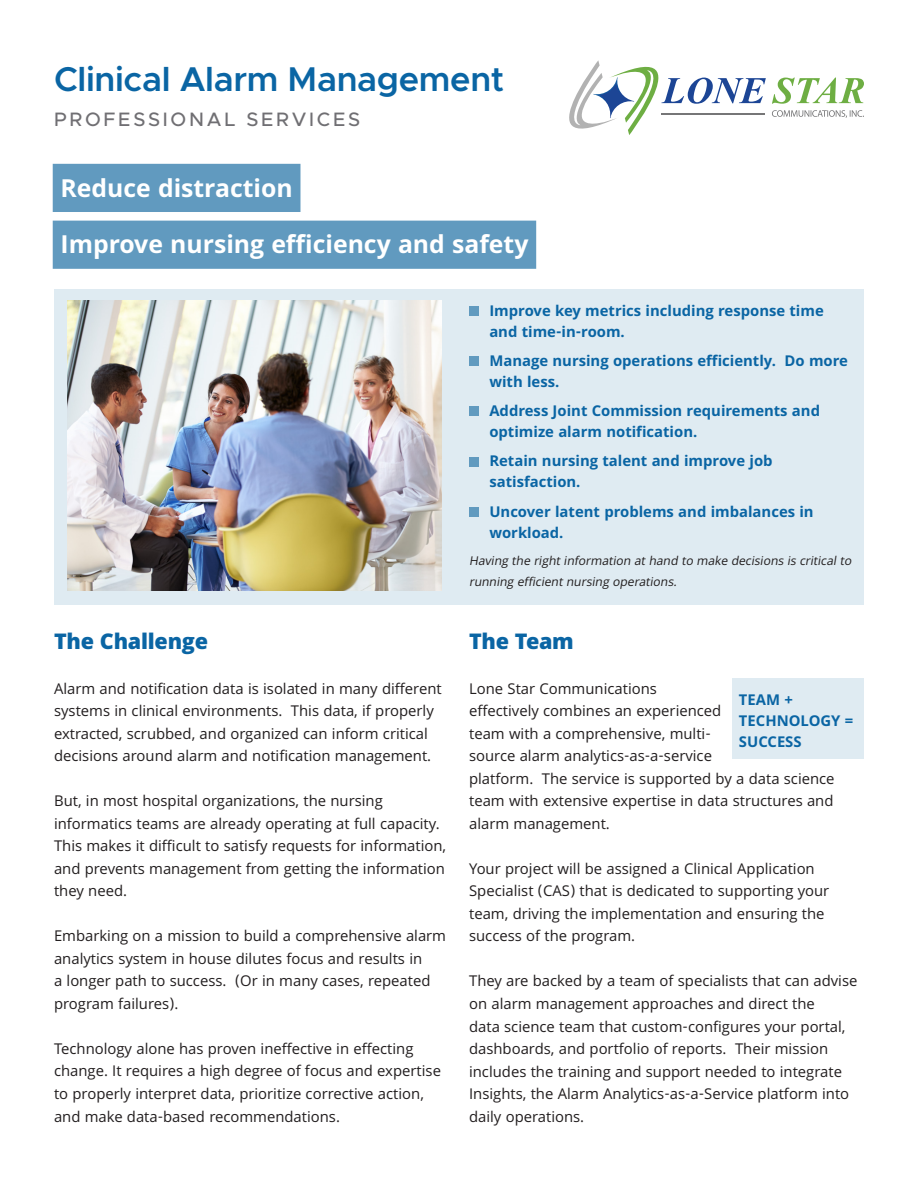
<style>
.page{position:relative;width:918px;height:1188px;background:#fff}
.page>*{position:absolute;margin:0;border:0;box-sizing:border-box;transform-origin:0 0}
.t1{font:600 34.5px "Metropolis";letter-spacing:-.01em;color:#0a65a4}
.t2{font:700 27.6px/56.8px "Khula";color:#fff}
.t3{font:800 24px "Khula";letter-spacing:-.01em;color:#0a65a4}
.t4{font:500 19.5px "Metropolis";letter-spacing:.14em;color:#706f73}
.t5{font:16.5px/22.5px "Khula";color:#231f20}
.t6{font:700 16.5px/21px "Khula";color:#0a65a4}
.t7{font:italic 13.5px/21px "Khula";color:#231f20}
</style>
<div class="page">
<div style="left:54px;top:289px;width:810px;height:316px;background:#dfebf2"></div>
<div style="left:469px;top:306px;width:10px;height:10px;background:#619abf"></div>
<div style="left:469px;top:356px;width:10px;height:10px;background:#619abf"></div>
<div style="left:469px;top:407px;width:10px;height:9px;background:#619abf"></div>
<div style="left:469px;top:457px;width:10px;height:9px;background:#619abf"></div>
<div style="left:469px;top:507px;width:10px;height:10px;background:#619abf"></div>
<div style="left:53px;top:164px;width:247px;height:48px;background:#619abf"></div>
<div style="left:53px;top:221px;width:483px;height:48px;background:#619abf"></div>
<img style="left:68px;top:300px;width:374px;height:291px">
<div style="left:732px;top:678px;width:132px;height:81px;background:#dfebf2"></div>
<svg style="left:569px;top:60px;width:197px;height:75px"></svg>
<svg style="left:772px;top:78px;width:92px;height:26px"></svg>
<svg style="left:772px;top:110px;width:92px;height:8px"></svg>
<hr style="left:662px;top:113px;width:103px;height:2px;background:#767677">
<h1 class="t1" style="left:54px;top:58px;width:452px">Clinical Alarm Management</h1>
<p class="t4" style="left:54px;top:107px;width:308px">PROFESSIONAL SERVICES</p>
<h2 class="t2" style="left:60px;top:159px;width:469px">Reduce distraction<br>Improve nursing efficiency and safety</h2>
<h3 class="t3" style="left:54px;top:627px;width:156px">The Challenge</h3>
<p class="t5" style="left:54px;top:679px;width:389px">Alarm and notification data is isolated in many different systems in clinical environments. This data, if properly extracted, scrubbed, and organized can inform critical decisions around alarm and notification management.</p>
<p class="t5" style="left:54px;top:792px;width:394px">But, in most hospital organizations, the nursing informatics teams are already operating at full capacity.<br>This makes it difficult to satisfy requests for information, and prevents management from getting the information they need.</p>
<p class="t5" style="left:54px;top:927px;width:394px">Embarking on a mission to build a comprehensive alarm analytics system in house dilutes focus and results in<br>a longer path to success. (Or in many cases, repeated program failures).</p>
<p class="t5" style="left:54px;top:1039px;width:388px">Technology alone has proven ineffective in effecting change. It requires a high degree of focus and expertise to properly interpret data, prioritize corrective action, and make data-based recommendations.</p>
<p class="t6" style="left:489px;top:300px;width:336px">Improve key metrics including response time and time-in-room.</p>
<p class="t6" style="left:489px;top:350px;width:360px">Manage nursing operations efficiently. Do more with less.</p>
<p class="t6" style="left:489px;top:400px;width:332px">Address Joint Commission requirements and optimize alarm notification.</p>
<p class="t6" style="left:489px;top:450px;width:285px">Retain nursing talent and improve job satisfaction.</p>
<p class="t6" style="left:489px;top:501px;width:326px">Uncover latent problems and imbalances in workload.</p>
<p class="t7" style="left:469px;top:552px;width:387px">Having the rightinformation athand to make decisions is criticalto running efficientnursing operations.</p>
<h3 class="t3" style="left:469px;top:627px;width:106px">The Team</h3>
<p class="t5" style="left:469px;top:679px;width:367px">Lone Star Communications<br>effectively combines an experienced<br>team with a comprehensive, multi-<br>source alarm analytics-as-a-service<br>platform. The service is supported by a data science team with extensive expertise in data structures and alarm management.</p>
<p class="t5" style="left:469px;top:859px;width:362px">Your project will be assigned a Clinical Application Specialist (CAS) that is dedicated to supporting your team, driving the implementation and ensuring the success of the program.</p>
<p class="t5" style="left:469px;top:972px;width:390px">They are backed by a team of specialists that can advise on alarm management approaches and direct the<br>data science team that custom-configures your portal, dashboards, and portfolio of reports. Their mission includes the training and support needed to integrate Insights, the Alarm Analytics-as-a-Service platform into daily operations.</p>
<p class="t6" style="left:739px;top:689px;width:116px">TEAM +<br>TECHNOLOGY =<br>SUCCESS</p>
</div>
